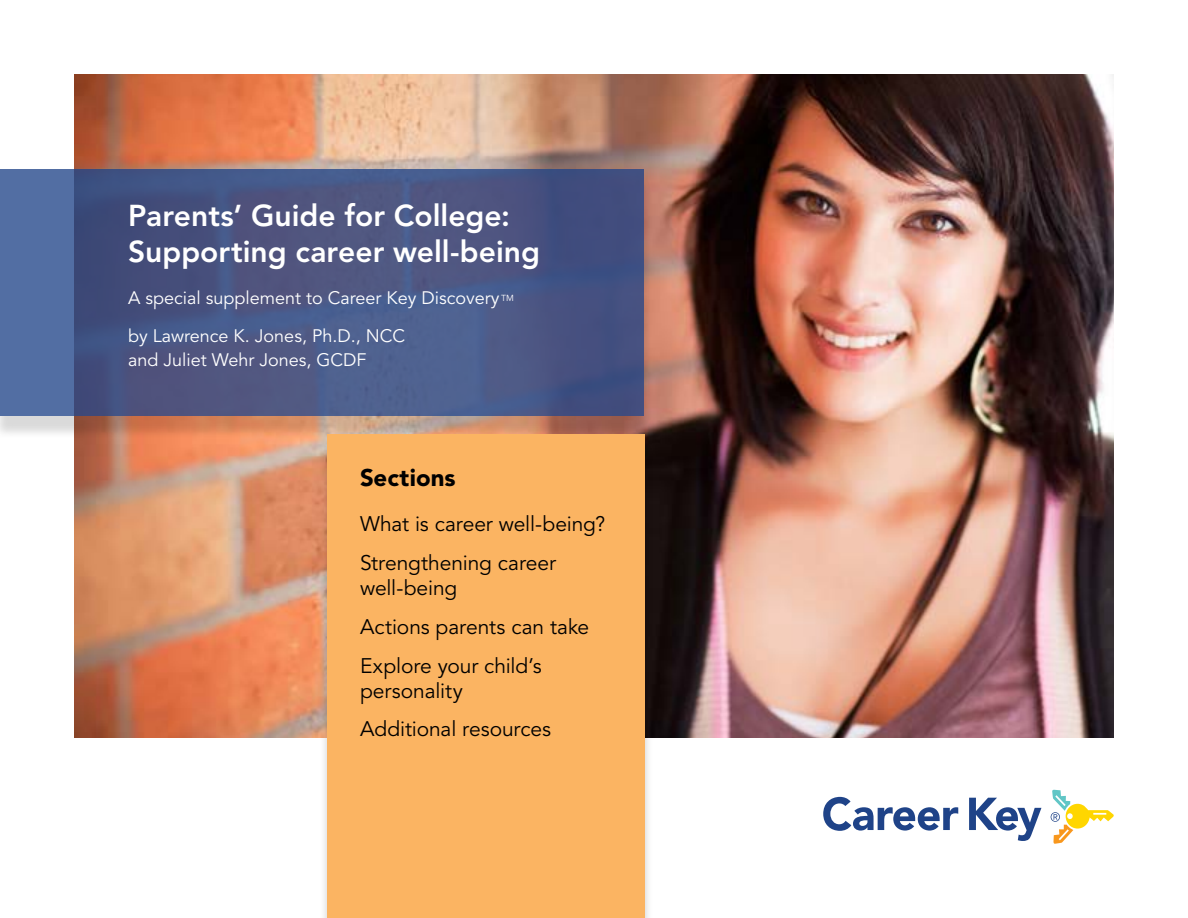
<style>
.page{position:relative;width:1188px;height:918px;background:#fff}
.page>*{position:absolute;margin:0;border:0;box-sizing:border-box;transform-origin:0 0}
.t1{font:800 30px/36px "Avenir LT Std";color:#fff}
.t2{font:900 24px "Avenir LT Std";letter-spacing:.005em;color:#000}
.t3{font:21px/38.7px "Avenir LT Std";letter-spacing:-.005em;color:#000}
.t4{font:18px/37.5px "Avenir LT Std";color:#fff}
</style>
<div class="page">
<img style="left:74px;top:74px;width:1040px;height:664px">
<div style="left:0;top:176px;width:652px;height:263px;background:#000;opacity:.2"></div>
<svg style="left:0;top:169px;width:644px;height:247px;background:#4a5786"></svg>
<svg style="left:823px;top:797px;width:218px;height:44px"></svg>
<svg style="left:1051px;top:790px;width:63px;height:54px"></svg>
<div style="left:319px;top:441px;width:333px;height:477px;background:#000;opacity:.2"></div>
<div style="left:327px;top:434px;width:318px;height:484px;background:#fbb462"></div>
<h1 class="t1" style="left:128px;top:198px;width:413px">Parents’ Guide for College:<br>Supporting career well-being</h1>
<p class="t4" style="left:128px;top:280px;width:387px">A special supplement to Career Key Discovery <sup>TM </sup>by Lawrence K. Jones, Ph.D., NCC</p>
<p class="t4" style="left:128px;top:341px;width:240px">and Juliet Wehr Jones, GCDF</p>
<p class="t2" style="left:360px;top:463px;width:97px">Sections</p>
<p class="t3" style="left:360px;top:505px;width:247px">What is career well-being?<br>Strengthening career</p>
<p class="t3" style="left:360px;top:569px;width:231px">well-being<br>Actions parents can take<br>Explore your child’s</p>
<p class="t3" style="left:360px;top:672px;width:193px">personality<br>Additional resources</p>
</div>
